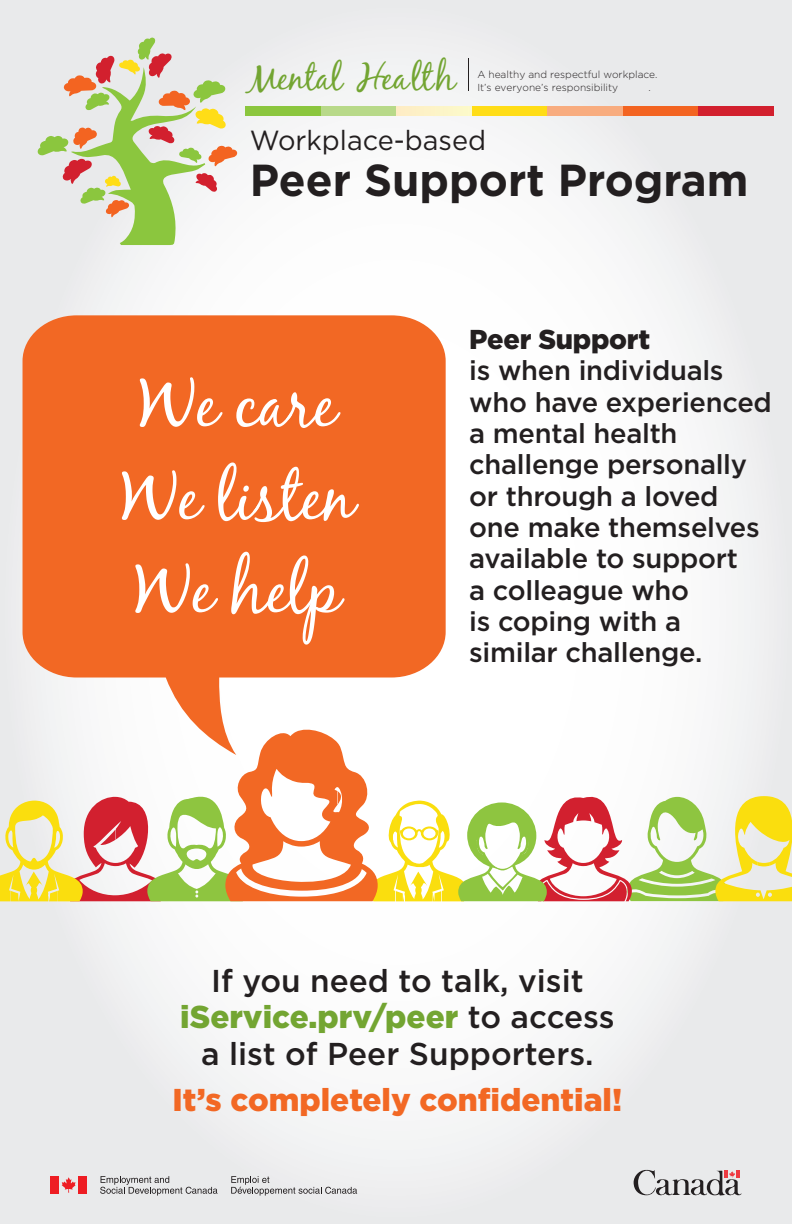
<style>
.page{position:relative;width:792px;height:1224px;background:#f3f4f4}
.page>*{position:absolute;margin:0;border:0;box-sizing:border-box;transform-origin:0 0}
.t1{font:67.4px "Black Jack";color:#fff}
.t2{font:700 44.8px "Gotham";color:#231f20}
.t3{font:35.6px "Black Jack";color:#73a532}
.t4{font:500 31.6px/36.6px "Gotham";color:#231f20;text-align:center}
.t5{font:900 31.6px "Gotham";color:#f26824}
.t6{font:27.7px "Gotham";color:#231f20}
.t7{font:500 27.3px/31.3px "Gotham";letter-spacing:-.01em;color:#231f20}
.t8{font:300 10.2px "Gotham";color:#231f20}
.s1{font-weight:900}
.s2{font-weight:900;color:#73a532}
</style>
<div class="page">
<div style="left:50px;top:1176px;width:9px;height:18px;background:#ee1d23"></div>
<div style="left:78px;top:1176px;width:9px;height:18px;background:#ee1d23"></div>
<svg style="left:62px;top:1177px;width:14px;height:16px"></svg>
<svg style="left:231px;top:1176px;width:126px;height:20px"></svg>
<svg style="left:100px;top:1176px;width:118px;height:20px"></svg>
<svg style="left:634px;top:1169px;width:108px;height:27px"></svg>
<svg style="left:23px;top:315px;width:423px;height:411px;fill:#f26824"></svg>
<svg style="left:0;top:726px;width:792px;height:175px"></svg>
<div style="left:698px;top:106px;width:75px;height:10px;background:#d2202e"></div>
<div style="left:623px;top:106px;width:75px;height:10px;background:#f36421"></div>
<div style="left:547px;top:106px;width:76px;height:10px;background:#f8ac7f"></div>
<div style="left:472px;top:106px;width:75px;height:10px;background:#ffdd17"></div>
<div style="left:396px;top:106px;width:76px;height:10px;background:#fdf3c7"></div>
<div style="left:321px;top:106px;width:75px;height:10px;background:#b8d989"></div>
<div style="left:245px;top:106px;width:76px;height:10px;background:#8bc63e"></div>
<svg style="left:37px;top:37px;width:200px;height:208px"></svg>
<hr style="left:468px;top:58px;width:1px;height:33px;background:#231f20">
<h3 class="t3" style="left:248px;top:56px;width:209px">Mental Health</h3>
<p class="t8" style="left:477px;top:68px;width:182px">A healthy and respectful workplace.</p>
<p class="t8" style="left:477px;top:82px;width:142px">It’s everyone’s responsibility</p>
<p class="t8" style="left:649px;top:82px;width:4px">.</p>
<p class="t6" style="left:250px;top:125px;width:238px">Workplace-based</p>
<p class="t2" style="left:250px;top:154px;width:500px">Peer Support Program</p>
<p class="t1" style="left:139px;top:363px;width:199px">We care</p>
<p class="t1" style="left:121px;top:456px;width:234px">We listen</p>
<p class="t1" style="left:134px;top:549px;width:208px">We help</p>
<p class="t7" style="left:469px;top:323px;width:304px"><span class="s1">Peer Support<br></span>is when individuals who have experienced a mental health challenge personally or through a loved one make themselves available to support<br>a colleague who<br>is coping with a similar challenge.</p>
<p class="t4" style="left:180px;top:962px;width:436px">If you need to talk, visit <span class="s2">iService.prv/peer</span> to access a list of Peer Supporters.</p>
<p class="t5" style="left:173px;top:1082px;width:451px">It’s completely confidential!</p>
</div>
